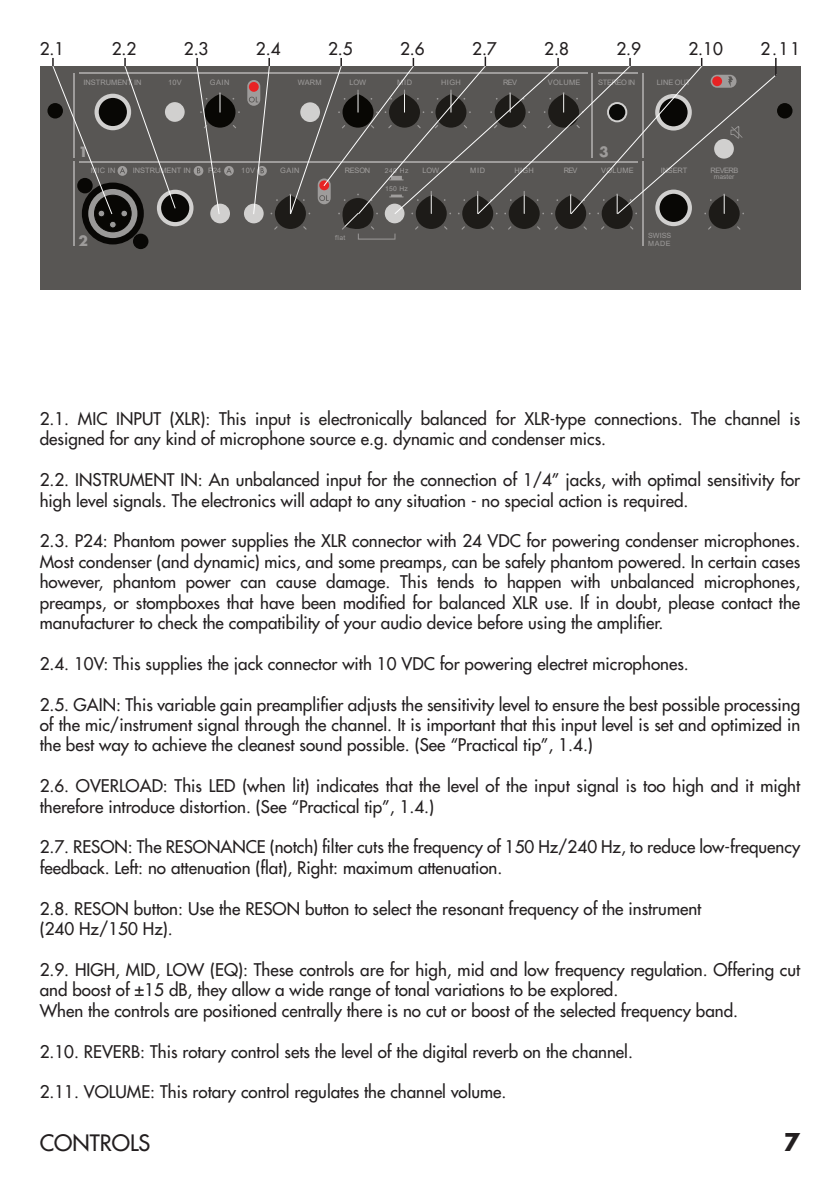
<style>
.page{position:relative;width:840px;height:1191px;background:#fff}
.page>*{position:absolute;margin:0;border:0;box-sizing:border-box;transform-origin:0 0}
.t1{font:700 24px "Futura";color:#231f20}
.t2{font:500 22px "Futura Std";color:#231f20}
.t3{font:500 17px/20.4px "Futura Std";color:#231f20}
.t4{font:700 13.8px "Futura";color:#9e9c9b}
.t5{font:7.4px "Arial";letter-spacing:-.005em;color:#9e9c9b}
.t6{font:7.4px "Arial";letter-spacing:-.005em;color:#a09e9d}
.t7{font:7.4px "Arial";letter-spacing:-.045em;color:#9e9c9b}
.t8{font:7.2px/7.8px "Arial";letter-spacing:.005em;color:#9e9c9b}
.t9{font:6.8px "Arial";color:#9e9c9b}
.t10{font:6.8px "Arial";letter-spacing:.05em;color:#a09e9d}
</style>
<div class="page">
<div style="left:40px;top:66px;width:759px;height:224px;background:#585654"></div>
<hr style="left:79px;top:73px;width:508px;height:1px;background:#9e9c9b">
<hr style="left:79px;top:161px;width:558px;height:1px;background:#9e9c9b">
<hr style="left:73px;top:161px;width:2px;height:85px;background:#9e9c9b">
<hr style="left:641px;top:161px;width:1px;height:85px;background:#9e9c9b">
<div style="left:165px;top:102px;width:19px;height:20px;background:#d1d0cf;border-radius:50%"></div>
<div style="left:210px;top:204px;width:20px;height:19px;background:#d1d0cf;border-radius:50%"></div>
<div style="left:244px;top:204px;width:19px;height:19px;background:#d1d0cf;border-radius:50%"></div>
<div style="left:275px;top:195px;width:31px;height:34px;background:#1d1b18;border-radius:15px"></div>
<svg style="left:159px;top:192px;width:32px;height:32px"></svg>
<div style="left:157px;top:190px;width:36px;height:36px;border:4px solid #d1d0cf;border-radius:50%"></div>
<div style="left:776px;top:103px;width:16px;height:15px;background:#080704;border-radius:50%"></div>
<svg style="left:47px;top:103px;width:16px;height:15px"></svg>
<div style="left:133px;top:234px;width:15px;height:15px;background:#080705;border-radius:50%"></div>
<div style="left:82px;top:182px;width:62px;height:62px;background:#080705;border-radius:50%"></div>
<div style="left:88px;top:189px;width:49px;height:49px;background:#9a9998;border-radius:50%"></div>
<div style="left:94px;top:195px;width:37px;height:37px;background:#080704;border-radius:50%"></div>
<div style="left:94px;top:195px;width:37px;height:37px;border:1px solid #080705;border-radius:50%"></div>
<div style="left:98px;top:210px;width:7px;height:7px;border:1px solid #080705;border-radius:50%"></div>
<div style="left:121px;top:210px;width:6px;height:7px;background:#0d0c0a;border-radius:50%"></div>
<div style="left:121px;top:210px;width:7px;height:7px;border:1px solid #080705;border-radius:50%"></div>
<div style="left:109px;top:221px;width:7px;height:7px;background:#9a9998;border-radius:50%"></div>
<div style="left:109px;top:221px;width:7px;height:7px;border:1px solid #080705;border-radius:50%"></div>
<svg style="left:51px;top:58px;width:125px;height:157px"></svg>
<svg style="left:193px;top:58px;width:47px;height:157px"></svg>
<svg style="left:247px;top:58px;width:31px;height:157px"></svg>
<svg style="left:289px;top:57px;width:488px;height:182px"></svg>
<p class="t3" style="left:40px;top:40px;width:26px">2.1</p>
<p class="t3" style="left:112px;top:40px;width:26px">2.2</p>
<p class="t3" style="left:184px;top:40px;width:26px">2.3</p>
<p class="t3" style="left:256px;top:40px;width:26px">2.4</p>
<p class="t3" style="left:328px;top:40px;width:26px">2.5</p>
<p class="t3" style="left:400px;top:40px;width:26px">2.6</p>
<p class="t3" style="left:472px;top:40px;width:26px">2.7</p>
<p class="t3" style="left:544px;top:40px;width:26px">2.8</p>
<p class="t3" style="left:616px;top:40px;width:26px">2.9</p>
<p class="t3" style="left:688px;top:40px;width:36px">2.10</p>
<p class="t3" style="left:760px;top:40px;width:41px">2.11</p>
<p class="t5" style="left:83px;top:79px;width:59px">INSTRUMENT IN</p>
<p class="t7" style="left:598px;top:79px;width:38px">STEREO IN</p>
<p class="t5" style="left:168px;top:79px;width:15px">10V</p>
<p class="t5" style="left:210px;top:79px;width:21px">GAIN</p>
<p class="t5" style="left:297px;top:79px;width:25px">WARM</p>
<p class="t5" style="left:349px;top:79px;width:18px">LOW</p>
<p class="t5" style="left:397px;top:79px;width:16px">MID</p>
<p class="t5" style="left:441px;top:79px;width:21px">HIGH</p>
<p class="t5" style="left:503px;top:79px;width:15px">REV</p>
<p class="t5" style="left:547px;top:79px;width:34px">VOLUME</p>
<p class="t5" style="left:656px;top:79px;width:35px">LINE OUT</p>
<p class="t4" style="left:78px;top:146px;width:11px">1</p>
<p class="t4" style="left:598px;top:146px;width:11px">3</p>
<p class="t6" style="left:280px;top:168px;width:21px">GAIN</p>
<p class="t6" style="left:345px;top:168px;width:27px">RESON</p>
<p class="t6" style="left:422px;top:168px;width:18px">LOW</p>
<p class="t6" style="left:470px;top:168px;width:16px">MID</p>
<p class="t6" style="left:514px;top:168px;width:21px">HIGH</p>
<p class="t6" style="left:563px;top:168px;width:15px">REV</p>
<p class="t6" style="left:601px;top:168px;width:34px">VOLUME</p>
<p class="t6" style="left:91px;top:168px;width:26px">MIC IN</p>
<p class="t6" style="left:133px;top:168px;width:59px">INSTRUMENT IN</p>
<p class="t6" style="left:208px;top:168px;width:15px">P24</p>
<p class="t6" style="left:241px;top:168px;width:15px">10V</p>
<p class="t10" style="left:385px;top:168px;width:25px">240 Hz</p>
<p class="t10" style="left:385px;top:186px;width:24px">150 Hz</p>
<p class="t5" style="left:660px;top:168px;width:28px">INSERT</p>
<p class="t5" style="left:710px;top:168px;width:29px">REVERB</p>
<p class="t9" style="left:713px;top:174px;width:22px">master</p>
<p class="t4" style="left:78px;top:234px;width:11px">2</p>
<p class="t9" style="left:335px;top:235px;width:12px">flat</p>
<p class="t8" style="left:647px;top:232px;width:25px">SWISS<br>MADE</p>
<p class="t3" style="left:40px;top:409px;width:761px">2.1. MIC INPUT (XLR): This input is electronically balanced for XLR-type connections. The channel is designed for any kind of microphone source e.g. dynamic and condenser mics.</p>
<p class="t3" style="left:40px;top:470px;width:761px">2.2. INSTRUMENT IN: An unbalanced input for the connection of 1/4” jacks, with optimal sensitivity for high level signals. The electronics will adapt to any situation - no special action is required.</p>
<p class="t3" style="left:40px;top:531px;width:761px;text-align:justify">2.3. P24: Phantom power supplies the XLR connector with 24 VDC for powering condenser microphones.<br>Most condenser (and dynamic) mics, and some preamps, can be safely phantom powered. In certain cases however, phantom power can cause damage. This tends to happen with unbalanced microphones, preamps, or stompboxes that have been modified for balanced XLR use. If in doubt, please contact the manufacturer to check the compatibility of your audio device before using the amplifier.</p>
<p class="t3" style="left:40px;top:654px;width:650px">2.4. 10V: This supplies the jack connector with 10 VDC for powering electret microphones.</p>
<p class="t3" style="left:40px;top:695px;width:761px;text-align:justify">2.5. GAIN: This variable gain preamplifier adjusts the sensitivity level to ensure the best possible processing of the mic/instrument signal through the channel. It is important that this input level is set and optimized in the best way to achieve the cleanest sound possible. (See “Practical tip”, 1.4.)</p>
<p class="t3" style="left:40px;top:776px;width:761px">2.6. OVERLOAD: This LED (when lit) indicates that the level of the input signal is too high and it might therefore introduce distortion. (See “Practical tip”, 1.4.)</p>
<p class="t3" style="left:40px;top:837px;width:761px">2.7. RESON: The RESONANCE (notch) filter cuts the frequency of 150 Hz/240 Hz, to reduce low-frequency feedback. Left: no attenuation (flat), Right: maximum attenuation.</p>
<p class="t3" style="left:40px;top:899px;width:662px">2.8. RESON button: Use the RESON button to select the resonant frequency of the instrument (240 Hz/150 Hz).</p>
<p class="t3" style="left:40px;top:960px;width:761px">2.9. HIGH, MID, LOW (EQ): These controls are for high, mid and low frequency regulation. Offering cut and boost of ±15 dB, they allow a wide range of tonal variations to be explored.<br>When the controls are positioned centrally there is no cut or boost of the selected frequency band.</p>
<p class="t3" style="left:40px;top:1041px;width:594px">2.10. REVERB: This rotary control sets the level of the digital reverb on the channel.</p>
<p class="t3" style="left:40px;top:1082px;width:468px">2.11. VOLUME: This rotary control regulates the channel volume.</p>
<p class="t2" style="left:40px;top:1133px;width:112px">CONTROLS</p>
<h1 class="t1" style="left:783px;top:1131px;width:18px">7</h1>
</div>
